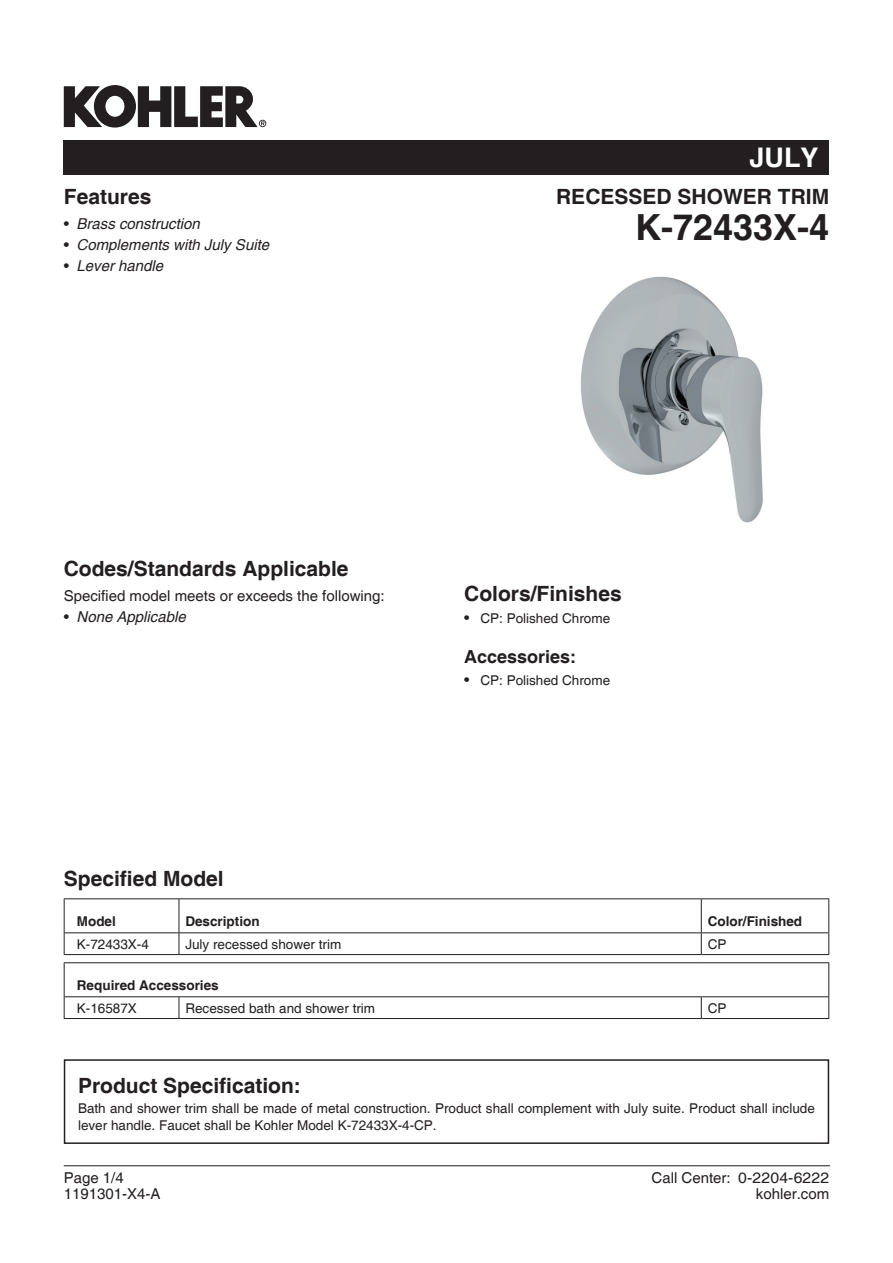
<style>
.page{position:relative;width:893px;height:1263px;background:#fff}
.page>*{position:absolute;margin:0;border:0;box-sizing:border-box;transform-origin:0 0}
._1{font:700 36px "Helvetica";color:#231f20}
.t1{font:700 27px "Helvetica";color:#fff}
._2{font:700 21px "Helvetica";color:#231f20}
._1-2{font:700 21px "Helvetica";color:#231f20}
._2-2{font:700 18px "Helvetica";color:#231f20}
.hevel10{font:15px "Helvetica";color:#231f20}
.hevel10-2{font:italic 15px "Helvetica";color:#231f20}
.hevel10-3{font:13.5px/16.5px "Helvetica";color:#231f20}
.t2{font:700 13.5px "Helvetica";color:#231f20}
.s1{font-style:normal}
.s2{font-size:15px}
</style>
<div class="page">
<hr style="left:64px;top:1165px;width:766px;height:1px;background:#231f20">
<div style="left:64px;top:140px;width:765px;height:34px;background:#231f20"></div>
<svg style="left:64px;top:85px;width:202px;height:43px"></svg>
<div style="left:64px;top:1059px;width:765px;height:85px;border:2px solid #231f20"></div>
<hr style="left:64px;top:899px;width:1px;height:33px;background:#231f20">
<hr style="left:64px;top:898px;width:115px;height:1px;background:#231f20">
<hr style="left:64px;top:932px;width:115px;height:1px;background:#231f20">
<hr style="left:179px;top:899px;width:1px;height:33px;background:#231f20">
<hr style="left:179px;top:898px;width:522px;height:1px;background:#231f20">
<hr style="left:179px;top:932px;width:522px;height:1px;background:#231f20">
<hr style="left:701px;top:899px;width:1px;height:33px;background:#231f20">
<hr style="left:828px;top:899px;width:1px;height:33px;background:#231f20">
<hr style="left:701px;top:898px;width:128px;height:1px;background:#231f20">
<hr style="left:701px;top:932px;width:128px;height:1px;background:#231f20">
<svg style="left:64px;top:933px;width:1px;height:21px"></svg>
<hr style="left:64px;top:954px;width:115px;height:1px;background:#231f20">
<svg style="left:179px;top:933px;width:1px;height:21px"></svg>
<hr style="left:179px;top:954px;width:522px;height:1px;background:#231f20">
<svg style="left:701px;top:933px;width:1px;height:21px"></svg>
<svg style="left:828px;top:933px;width:1px;height:21px"></svg>
<hr style="left:701px;top:954px;width:128px;height:1px;background:#231f20">
<hr style="left:64px;top:963px;width:1px;height:33px;background:#231f20">
<hr style="left:828px;top:963px;width:1px;height:33px;background:#231f20">
<hr style="left:64px;top:962px;width:115px;height:1px;background:#231f20">
<hr style="left:179px;top:962px;width:522px;height:1px;background:#231f20">
<hr style="left:701px;top:962px;width:128px;height:1px;background:#231f20">
<hr style="left:64px;top:996px;width:115px;height:1px;background:#231f20">
<hr style="left:179px;top:996px;width:522px;height:1px;background:#231f20">
<hr style="left:701px;top:996px;width:128px;height:1px;background:#231f20">
<svg style="left:64px;top:997px;width:1px;height:21px"></svg>
<hr style="left:64px;top:1018px;width:115px;height:1px;background:#231f20">
<svg style="left:179px;top:997px;width:1px;height:21px"></svg>
<hr style="left:179px;top:1018px;width:522px;height:1px;background:#231f20">
<svg style="left:701px;top:997px;width:1px;height:21px"></svg>
<svg style="left:828px;top:997px;width:1px;height:21px"></svg>
<hr style="left:701px;top:1018px;width:128px;height:1px;background:#231f20">
<img style="left:580px;top:276px;width:183px;height:247px">
<p class="_2" style="left:64px;top:184px;width:89px">Features</p>
<p class="hevel10-2" style="left:64px;top:215px;width:138px"><span class="s1">•</span> Brass construction</p>
<p class="hevel10-2" style="left:64px;top:236px;width:207px"><span class="s1">•</span> Complements with July Suite</p>
<p class="hevel10-2" style="left:64px;top:257px;width:101px"><span class="s1">•</span> Lever handle</p>
<p class="t1" style="left:749px;top:141px;width:71px">JULY</p>
<p class="_1-2" style="left:556px;top:184px;width:275px">RECESSED SHOWER TRIM</p>
<p class="_1" style="left:635px;top:205px;width:196px">K-72433X-4</p>
<p class="_2" style="left:64px;top:556px;width:286px">Codes/Standards Applicable</p>
<p class="hevel10" style="left:64px;top:587px;width:322px">Specified model meets or exceeds the following:</p>
<p class="hevel10-2" style="left:64px;top:608px;width:123px"><span class="s1">•</span> None Applicable</p>
<p class="_2" style="left:64px;top:866px;width:161px">Specified Model</p>
<p class="_2" style="left:464px;top:581px;width:159px">Colors/Finishes</p>
<p class="hevel10-3" style="left:464px;top:611px;width:147px"><span class="s2">•</span> CP: Polished Chrome</p>
<p class="_2-2" style="left:464px;top:645px;width:114px">Accessories:</p>
<p class="hevel10-3" style="left:464px;top:672px;width:147px"><span class="s2">•</span> CP: Polished Chrome</p>
<p class="t2" style="left:77px;top:913px;width:41px">Model</p>
<p class="t2" style="left:185px;top:913px;width:76px">Description</p>
<p class="t2" style="left:708px;top:913px;width:96px">Color/Finished</p>
<p class="hevel10-3" style="left:77px;top:936px;width:74px">K-72433X-4</p>
<p class="hevel10-3" style="left:185px;top:936px;width:158px">July recessed shower trim</p>
<p class="hevel10-3" style="left:708px;top:936px;width:20px">CP</p>
<p class="t2" style="left:77px;top:977px;width:143px">Required Accessories</p>
<p class="hevel10-3" style="left:77px;top:1000px;width:62px">K-16587X</p>
<p class="hevel10-3" style="left:185px;top:1000px;width:191px">Recessed bath and shower trim</p>
<p class="hevel10-3" style="left:708px;top:1000px;width:20px">CP</p>
<p class="_2" style="left:78px;top:1072px;width:224px">Product Specification:</p>
<p class="hevel10-3" style="left:78px;top:1101px;width:738px">Bath and shower trim shall be made of metal construction. Product shall complement with July suite. Product shall include lever handle. Faucet shall be Kohler Model K-72433X-4-CP.</p>
<p class="hevel10" style="left:64px;top:1169px;width:62px">Page 1/4</p>
<p class="hevel10" style="left:64px;top:1185px;width:98px">1191301-X4-A</p>
<p class="hevel10" style="left:652px;top:1169px;width:179px">Call Center: 0-2204-6222</p>
<p class="hevel10" style="left:756px;top:1185px;width:75px">kohler.com</p>
</div>
